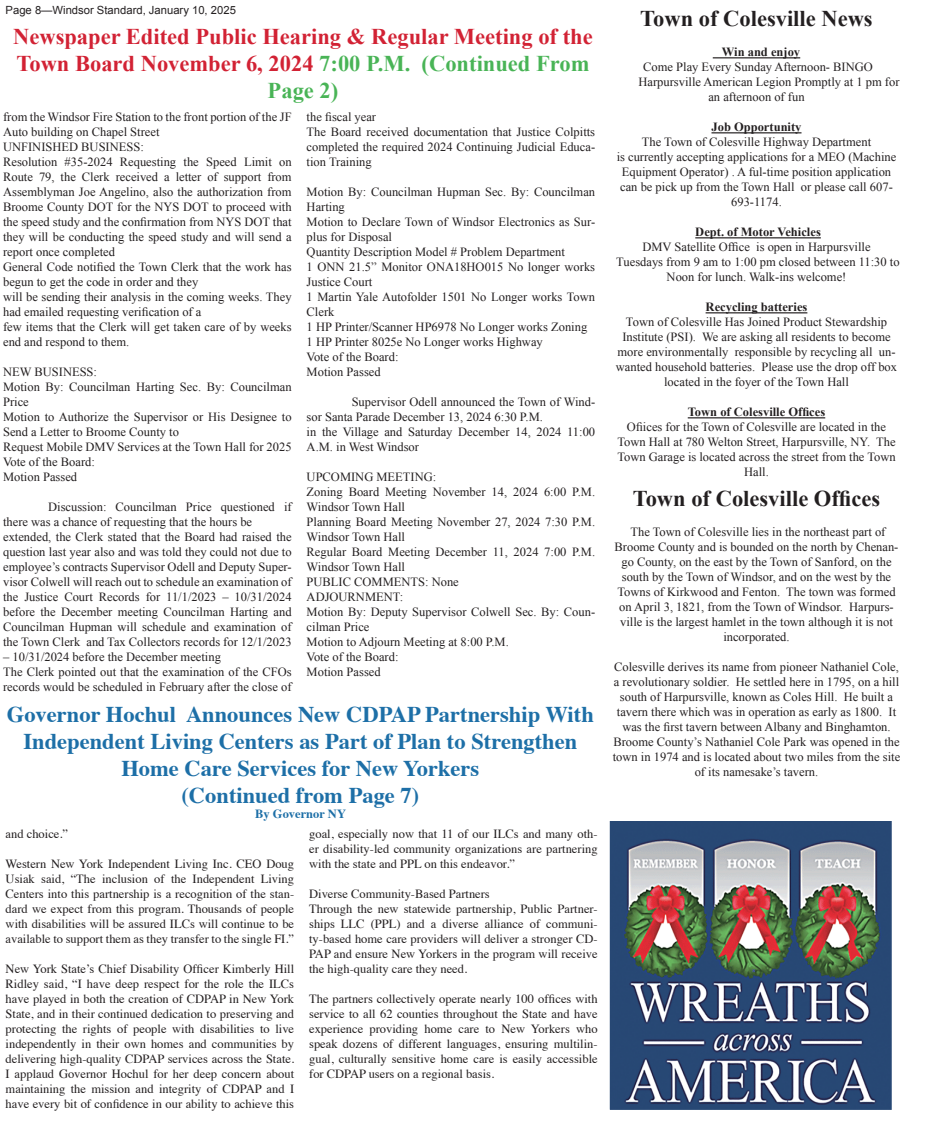
<style>
.page{position:relative;width:935px;height:1125px;background:#fff}
.page>*{position:absolute;margin:0;border:0;box-sizing:border-box;transform-origin:0 0}
.t1{font:700 22.5px/27px "Times";color:#1d6fa7;text-align:center}
.t2{font:700 22.5px/27px "Times New Roman";color:#d22234;text-align:center}
.t3{font:700 22.5px "Times New Roman";color:#231f20}
.t4{font:12.5px/15px "Times New Roman";color:#231f20}
.t5{font:12.5px/15px "Times";color:#231f20;text-align:justify}
.t6{font:700 12.5px "Times New Roman";color:#231f20}
.t7{font:700 12.5px "Times";color:#1d6fa7}
.t8{font:11.25px "Arial";color:#231f20}
.s1{color:#49b456}
</style>
<div class="page">
<img style="left:610px;top:822px;width:280px;height:287px">
<div style="left:600px;top:812px;width:300px;height:307px;border:9px solid #fff"></div>
<hr style="left:712px;top:57px;width:88px;height:1px;background:#231f20">
<hr style="left:711px;top:132px;width:90px;height:1px;background:#231f20">
<hr style="left:695px;top:237px;width:125px;height:1px;background:#231f20">
<hr style="left:705px;top:312px;width:102px;height:1px;background:#231f20">
<hr style="left:687px;top:417px;width:138px;height:1px;background:#231f20">
<p class="t8" style="left:6px;top:2px;width:232px">Page 8—Windsor Standard, January 10, 2025</p>
<h1 class="t2" style="left:13px;top:23px;width:581px">Newspaper Edited Public Hearing &amp; Regular Meeting of the<br>Town Board November 6, 2024 <span class="s1">7:00 P.M. (Continued From<br>Page 2)</span></h1>
<p class="t4" style="left:3px;top:109px;width:290px">from the Windsor Fire Station to the front portion of the JF Auto building on Chapel Street<br>UNFINISHED BUSINESS:<br>Resolution #35-2024 Requesting the Speed Limit on Route 79, the Clerk received a letter of support from Assemblyman Joe Angelino, also the authorization from Broome County DOT for the NYS DOT to proceed with the speed study and the confirmation from NYS DOT that they will be conducting the speed study and will send a report once completed<br>General Code notified the Town Clerk that the work has begun to get the code in order and they<br>will be sending their analysis in the coming weeks. They had emailed requesting verification of a<br>few items that the Clerk will get taken care of by weeks end and respond to them.</p>
<p class="t4" style="left:3px;top:364px;width:290px">NEW BUSINESS:<br>Motion By: Councilman Harting Sec. By: Councilman<br>Price<br>Motion to Authorize the Supervisor or His Designee to<br>Send a Letter to Broome County to<br>Request Mobile DMV Services at the Town Hall for 2025<br>Vote of the Board:<br>Motion Passed</p>
<p class="t4" style="left:3px;top:499px;width:290px;text-indent:45px">Discussion: Councilman Price questioned if there was a chance of requesting that the hours be extended, the Clerk stated that the Board had raised the question last year also and was told they could not due to employee’s contracts Supervisor Odell and Deputy Super&shy;visor Colwell will reach out to schedule an examination of the Justice Court Records for 11/1/2023 – 10/31/2024 before the December meeting Councilman Harting and Councilman Hupman will schedule and examination of the Town Clerk and Tax Collectors records for 12/1/2023</p>
<p class="t4" style="left:3px;top:649px;width:290px">– 10/31/2024 before the December meeting<br>The Clerk pointed out that the examination of the CFOs records would be scheduled in February after the close of</p>
<p class="t4" style="left:306px;top:109px;width:290px">the fiscal year<br>The Board received documentation that Justice Colpitts completed the required 2024 Continuing Judicial Educa&shy;tion Training</p>
<p class="t4" style="left:306px;top:184px;width:290px">Motion By: Councilman Hupman Sec. By: Councilman<br>Harting<br>Motion to Declare Town of Windsor Electronics as Sur&shy;plus for Disposal<br>Quantity Description Model # Problem Department<br>1 ONN 21.5” Monitor ONA18HO015 No longer works<br>Justice Court<br>1 Martin Yale Autofolder 1501 No Longer works Town<br>Clerk<br>1 HP Printer/Scanner HP6978 No Longer works Zoning<br>1 HP Printer 8025e No Longer works Highway<br>Vote of the Board:<br>Motion Passed</p>
<p class="t4" style="left:306px;top:394px;width:290px;text-indent:45px">Supervisor Odell announced the Town of Wind&shy;sor Santa Parade December 13, 2024 6:30 P.M.<br>in the Village and Saturday December 14, 2024 11:00<br>A.M. in West Windsor</p>
<p class="t4" style="left:306px;top:469px;width:290px">UPCOMING MEETING:<br>Zoning Board Meeting November 14, 2024 6:00 P.M.<br>Windsor Town Hall<br>Planning Board Meeting November 27, 2024 7:30 P.M.<br>Windsor Town Hall<br>Regular Board Meeting December 11, 2024 7:00 P.M.<br>Windsor Town Hall<br>PUBLIC COMMENTS: None<br>ADJOURNMENT:<br>Motion By: Deputy Supervisor Colwell Sec. By: Coun&shy;cilman Price<br>Motion to Adjourn Meeting at 8:00 P.M.<br>Vote of the Board:<br>Motion Passed</p>
<h1 class="t1" style="left:7px;top:698px;width:588px">Governor Hochul Announces New CDPAP Partnership With Independent Living Centers as Part of Plan to Strengthen Home Care Services for New Yorkers<br>(Continued from Page 7)</h1>
<p class="t7" style="left:255px;top:801px;width:92px">By Governor NY</p>
<p class="t5" style="left:6px;top:825px;width:64px">and choice.”</p>
<p class="t5" style="left:6px;top:855px;width:290px">Western New York Independent Living Inc. CEO Doug Usiak said, “The inclusion of the Independent Living Centers into this partnership is a recognition of the stan&shy;dard we expect from this program. Thousands of people with disabilities will be assured ILCs will continue to be available to support them as they transfer to the single FI.”</p>
<p class="t5" style="left:6px;top:960px;width:290px">New York State’s Chief Disability Officer Kimberly Hill Ridley said, “I have deep respect for the role the ILCs have played in both the creation of CDPAP in New York State, and in their continued dedication to preserving and protecting the rights of people with disabilities to live independently in their own homes and communities by delivering high-quality CDPAP services across the State.<br>I applaud Governor Hochul for her deep concern about maintaining the mission and integrity of CDPAP and I have every bit of confidence in our ability to achieve this</p>
<p class="t5" style="left:309px;top:825px;width:290px">goal, especially now that 11 of our ILCs and many oth&shy;er disability-led community organizations are partnering with the state and PPL on this endeavor.”</p>
<p class="t5" style="left:309px;top:885px;width:290px;text-align:left">Diverse Community-Based Partners<br>Through the new statewide partnership, Public Partner&shy;ships LLC (PPL) and a diverse alliance of communi&shy;ty-based home care providers will deliver a stronger CD-PAP and ensure New Yorkers in the program will receive the high-quality care they need.</p>
<p class="t5" style="left:309px;top:990px;width:290px">The partners collectively operate nearly 100 offices with service to all 62 counties throughout the State and have experience providing home care to New Yorkers who speak dozens of different languages, ensuring multilin&shy;gual, culturally sensitive home care is easily accessible for CDPAP users on a regional basis.</p>
<h1 class="t3" style="left:640px;top:3px;width:234px">Town of Colesville News</h1>
<p class="t6" style="left:721px;top:44px;width:80px">Win and enjoy</p>
<p class="t4" style="left:643px;top:60px;width:231px">Come Play Every Sunday Afternoon- BINGO</p>
<p class="t4" style="left:638px;top:75px;width:262px">Harpursville American Legion Promptly at 1 pm for</p>
<p class="t4" style="left:708px;top:90px;width:98px">an afternoon of fun</p>
<p class="t6" style="left:711px;top:119px;width:91px">Job Opportunity</p>
<p class="t4" style="left:616px;top:135px;width:281px;text-align:center">The Town of Colesville Highway Department<br>is currently accepting applications for a MEO (Machine Equipment Operator) . A ful-time position application can be pick up from the Town Hall or please call 607- 693-1174.</p>
<p class="t6" style="left:695px;top:224px;width:127px">Dept. of Motor Vehicles</p>
<p class="t4" style="left:616px;top:240px;width:285px;text-align:center">DMV Satellite Office is open in Harpursville<br>Tuesdays from 9 am to 1:00 pm closed between 11:30 to<br>Noon for lunch. Walk-ins welcome!</p>
<p class="t6" style="left:705px;top:299px;width:103px">Recycling batteries</p>
<p class="t4" style="left:615px;top:315px;width:282px;text-align:center">Town of Colesville Has Joined Product Stewardship Institute (PSI). We are asking all residents to become more environmentally responsible by recycling all un&shy;wanted household batteries. Please use the drop off box located in the foyer of the Town Hall</p>
<p class="t6" style="left:687px;top:404px;width:139px">Town of Colesville Offices</p>
<p class="t4" style="left:617px;top:420px;width:280px;text-align:center">Ofiices for the Town of Colesville are located in the Town Hall at 780 Welton Street, Harpursville, NY. The Town Garage is located across the street from the Town Hall.</p>
<h1 class="t3" style="left:632px;top:483px;width:249px">Town of Colesville Offices</h1>
<p class="t4" style="left:614px;top:525px;width:285px;text-align:center">The Town of Colesville lies in the northeast part of Broome County and is bounded on the north by Chenan&shy;go County, on the east by the Town of Sanford, on the south by the Town of Windsor, and on the west by the Towns of Kirkwood and Fenton. The town was formed on April 3, 1821, from the Town of Windsor. Harpurs&shy;ville is the largest hamlet in the town although it is not incorporated.</p>
<p class="t4" style="left:612px;top:660px;width:289px;text-align:center">Colesville derives its name from pioneer Nathaniel Cole, a revolutionary soldier. He settled here in 1795, on a hill south of Harpursville, known as Coles Hill. He built a tavern there which was in operation as early as 1800. It was the first tavern between Albany and Binghamton.<br>Broome County’s Nathaniel Cole Park was opened in the town in 1974 and is located about two miles from the site of its namesake’s tavern.</p>
</div>
